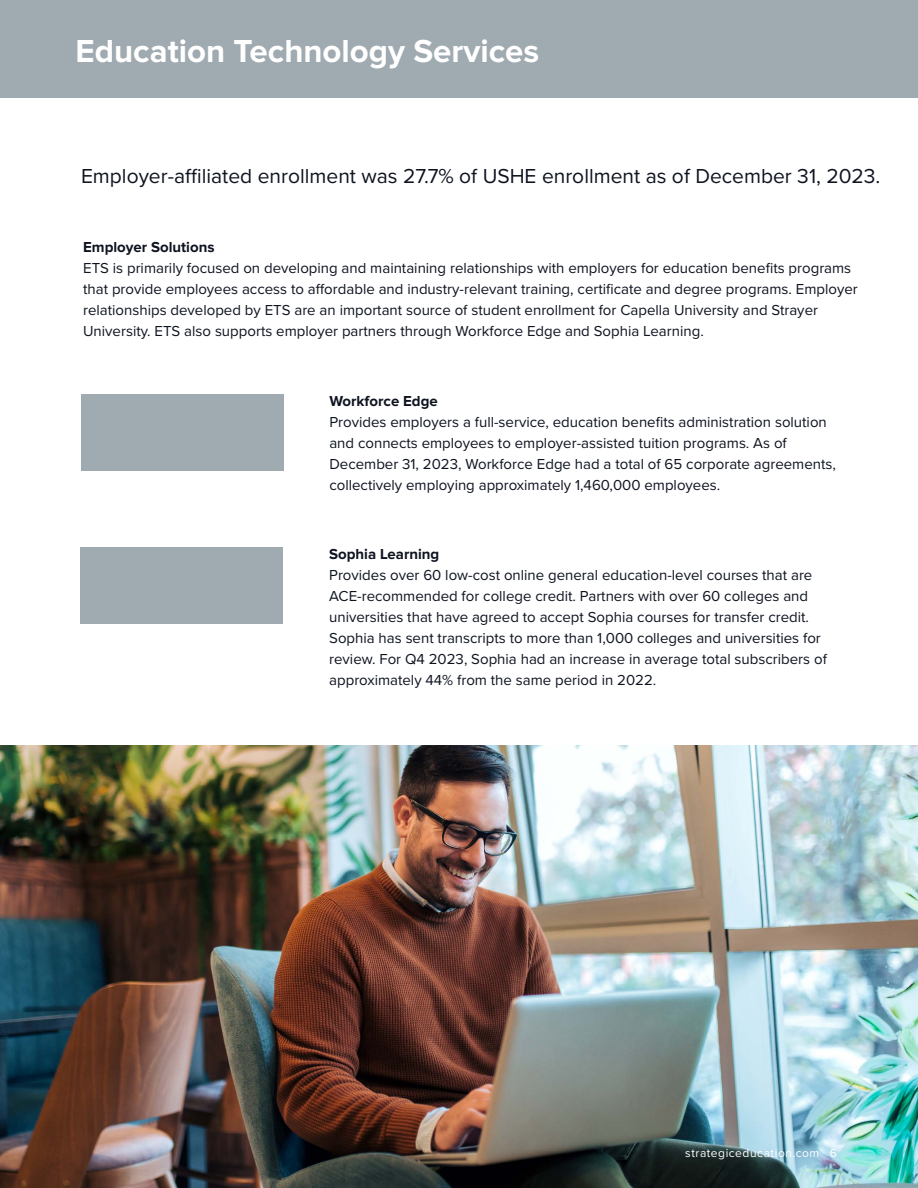
<style>
.page{position:relative;width:918px;height:1188px;background:#fff}
.page>*{position:absolute;margin:0;border:0;box-sizing:border-box;transform-origin:0 0}
.t1{font:700 33px "Proxima Nova";color:#fff}
.t2{font:21px "Proxima Nova";color:#0e1320}
.t3{font:15px/21px "Proxima Nova";color:#0e1320}
.t4{font:700 15px "Proxima Nova";color:#0e1320}
.t5{font:12px "Proxima Nova";letter-spacing:.045em;color:#fff}
</style>
<div class="page">
<img style="left:0;top:745px;width:918px;height:443px">
<div style="left:0;top:0;width:918px;height:97px;background:#a0aab1"></div>
<div style="left:80px;top:547px;width:203px;height:77px;background:#a0aab1"></div>
<div style="left:81px;top:394px;width:203px;height:76px;background:#a0aab1"></div>
<h1 class="t1" style="left:76px;top:32px;width:465px">Education Technology Services</h1>
<h2 class="t2" style="left:81px;top:160px;width:801px">Employer-affiliated enrollment was 27.7% of USHE enrollment as of December 31, 2023.</h2>
<p class="t4" style="left:83px;top:239px;width:133px">Employer Solutions</p>
<p class="t3" style="left:83px;top:257px;width:776px">ETS is primarily focused on developing and maintaining relationships with employers for education benefits programs that provide employees access to affordable and industry-relevant training, certificate and degree programs. Employer relationships developed by ETS are an important source of student enrollment for Capella University and Strayer University. ETS also supports employer partners through Workforce Edge and Sophia Learning.</p>
<p class="t4" style="left:329px;top:392px;width:110px">Workforce Edge</p>
<p class="t3" style="left:329px;top:411px;width:508px">Provides employers a full-service, education benefits administration solution and connects employees to employer-assisted tuition programs. As of December 31, 2023, Workforce Edge had a total of 65 corporate agreements, collectively employing approximately 1,460,000 employees.</p>
<p class="t4" style="left:329px;top:546px;width:112px">Sophia Learning</p>
<p class="t3" style="left:329px;top:564px;width:499px">Provides over 60 low-cost online general education-level courses that are ACE-recommended for college credit. Partners with over 60 colleges and universities that have agreed to accept Sophia courses for transfer credit.<br>Sophia has sent transcripts to more than 1,000 colleges and universities for review. For Q4 2023, Sophia had an increase in average total subscribers of approximately 44% from the same period in 2022.</p>
<p class="t5" style="left:685px;top:1144px;width:153px">strategiceducation.com 6</p>
</div>
